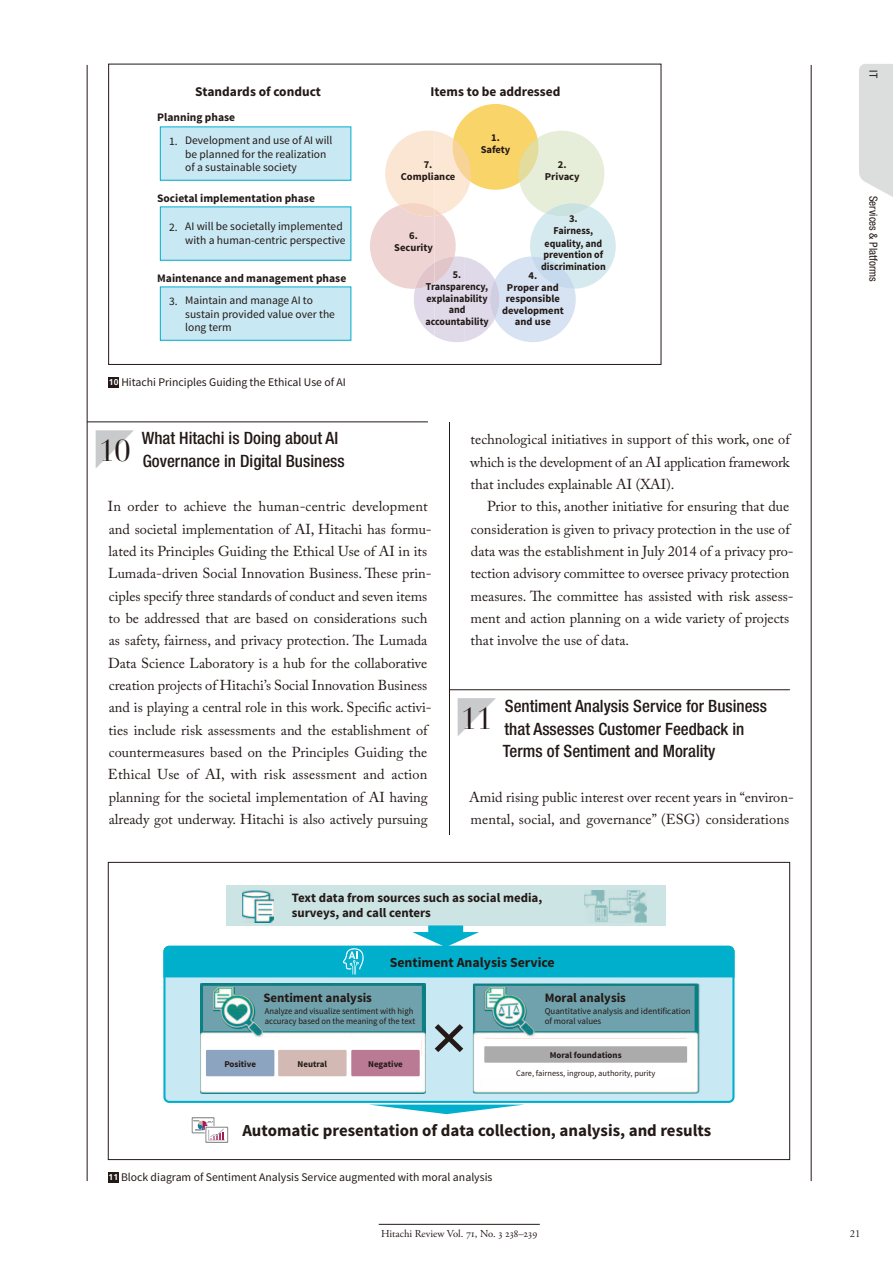
<style>
.page{position:relative;width:893px;height:1263px;background:#fff}
.page>*{position:absolute;margin:0;border:0;box-sizing:border-box;transform-origin:0 0}
.t1{font:29.7px "Didot LT Pro";color:#231916}
.t2{font:500 condensed 16.95px/22.4px "Helvetica Neue LT Std";color:#231916}
.t3{font:700 16.8px "Source Sans Pro";color:#231916}
.t4{font:14.4px/22.4px "Adobe Caslon Pro";color:#231916}
.t5{font:700 13.8px "Source Sans Pro";color:#231916}
.t6{font:700 13.35px "Source Sans Pro";color:#231916}
.t7{font:700 12.9px/14.7px "Source Sans Pro";color:#231916}
.t8{font:11.7px "Source Sans Pro";color:#231916}
.t9{font:11.55px/13.5px "Source Sans Pro";color:#231916}
.t10{font:700 11.55px "Source Sans Pro";color:#231916}
.t11{font:condensed 11.1px "Helvetica Neue LT Std";color:#231916}
.t12{font:10.65px "Adobe Garamond Pro";color:#231916}
.t13{font:700 10.5px/12.1px "Source Sans Pro";color:#231916;text-align:center}
.t14{font:700 10.5px/11.7px "Source Sans Pro";color:#231916;text-align:center;scale:.95 1}
.t15{font:8.85px/10.6px "Source Sans Pro";color:#231916;scale:.96 1}
.t16{font:8.85px/10.6px "Source Sans Pro";color:#231916}
.t17{font:700 8.85px "Source Sans Pro";color:#231916}
.t18{font:8.4px "Source Sans Pro";color:#231916}
.s1{font-family:"Frutiger LT Std";font-weight:700;font-size:8.55px;color:#fff}
</style>
<div class="page">
<hr style="left:87px;top:65px;width:1px;height:1116px;background:#231916">
<hr style="left:449px;top:65px;width:1px;height:1116px;background:#231916">
<hr style="left:811px;top:65px;width:1px;height:1116px;background:#231916">
<hr style="left:379px;top:1224px;width:161px;height:1px;background:#231916">
<svg style="left:859px;top:64px;width:33px;height:132px;background:#dedfdf"></svg>
<hr style="left:449px;top:689px;width:341px;height:1px;background:#231916">
<svg style="left:458px;top:698px;width:38px;height:38px"></svg>
<hr style="left:87px;top:422px;width:341px;height:1px;background:#231916">
<svg style="left:96px;top:430px;width:38px;height:38px"></svg>
<div style="left:434px;top:64px;width:30px;height:358px;background:#fff"></div>
<div style="left:453px;top:104px;width:85px;height:86px;background:#f8d469;border-radius:50%"></div>
<svg style="left:370px;top:131px;width:246px;height:211px"></svg>
<div style="left:160px;top:127px;width:191px;height:53px;background:#c8e8f3"></div>
<div style="left:160px;top:126px;width:191px;height:55px;border:1px solid #00afcc"></div>
<div style="left:160px;top:207px;width:191px;height:53px;background:#c8e8f3"></div>
<div style="left:160px;top:206px;width:191px;height:55px;border:1px solid #00afcc"></div>
<div style="left:160px;top:287px;width:191px;height:53px;background:#c8e8f3"></div>
<div style="left:160px;top:286px;width:191px;height:55px;border:1px solid #00afcc"></div>
<div style="left:108px;top:64px;width:553px;height:301px;border:1px solid #231916"></div>
<div style="left:108px;top:377px;width:11px;height:11px;background:#231916"></div>
<div style="left:434px;top:835px;width:29px;height:346px;background:#fff"></div>
<div style="left:227px;top:885px;width:439px;height:40px;background:#cce4e4"></div>
<div style="left:164px;top:947px;width:569px;height:155px;background:#c8e8f3;border-radius:5px"></div>
<div style="left:163px;top:946px;width:571px;height:157px;border:2px solid #00afcc;border-radius:5px"></div>
<img style="left:473px;top:984px;width:227px;height:110px">
<svg style="left:372px;top:1105px;width:149px;height:9px"></svg>
<svg style="left:191px;top:1116px;width:24px;height:18px"></svg>
<svg style="left:192px;top:1117px;width:22px;height:16px"></svg>
<div style="left:193px;top:1118px;width:20px;height:14px;background:#fff"></div>
<svg style="left:205px;top:1126px;width:24px;height:18px"></svg>
<svg style="left:205px;top:1127px;width:23px;height:16px"></svg>
<svg style="left:206px;top:1128px;width:21px;height:14px"></svg>
<svg style="left:193px;top:1120px;width:32px;height:20px"></svg>
<svg style="left:435px;top:1024px;width:28px;height:28px"></svg>
<img style="left:200px;top:984px;width:225px;height:110px">
<img style="left:584px;top:890px;width:63px;height:32px">
<img style="left:242px;top:891px;width:32px;height:31px">
<svg style="left:163px;top:925px;width:572px;height:53px"></svg>
<div style="left:203px;top:1038px;width:218px;height:52px;background:#fff"></div>
<div style="left:480px;top:1039px;width:211px;height:38px;background:#fff"></div>
<div style="left:351px;top:1050px;width:69px;height:26px;background:#bb7a94"></div>
<div style="left:484px;top:1046px;width:203px;height:17px;background:#ababac"></div>
<div style="left:278px;top:1050px;width:69px;height:26px;background:#d2b9b4"></div>
<div style="left:206px;top:1050px;width:68px;height:26px;background:#8ca4c0"></div>
<svg style="left:203px;top:986px;width:219px;height:45px;background:#70a4ac"></svg>
<svg style="left:475px;top:986px;width:219px;height:45px;background:#73a6ae"></svg>
<div style="left:108px;top:1172px;width:11px;height:11px;background:#231916"></div>
<p class="t6" style="left:195px;top:87px;width:127px">Standards of conduct</p>
<p class="t10" style="left:157px;top:113px;width:80px">Planning phase</p>
<p class="t9" style="left:185px;top:135px;width:149px;text-indent:-16px">1. Development and use of AI will be planned for the realization of a sustainable society</p>
<p class="t10" style="left:157px;top:194px;width:159px">Societal implementation phase</p>
<p class="t9" style="left:169px;top:221px;width:178px;text-align:right">2. AI will be societally implemented with a human-centric perspective</p>
<p class="t10" style="left:157px;top:274px;width:191px">Maintenance and management phase</p>
<p class="t9" style="left:185px;top:295px;width:151px;text-indent:-16px">3. Maintain and manage AI to sustain provided value over the long term</p>
<p class="t8" style="left:109px;top:378px;width:238px"><span class="s1">10</span> Hitachi Principles Guiding the Ethical Use of AI</p>
<p class="t6" style="left:430px;top:87px;width:131px">Items to be addressed</p>
<p class="t13" style="left:481px;top:132px;width:31px">1.<br>Safety</p>
<p class="t13" style="left:401px;top:159px;width:56px">7.<br>Compliance</p>
<p class="t13" style="left:394px;top:230px;width:40px">6.<br>Security</p>
<p class="t14" style="left:425px;top:270px;width:68px">5.<br>Transparency, explainability and accountability</p>
<p class="t13" style="left:545px;top:159px;width:36px">2.<br>Privacy</p>
<p class="t13" style="left:541px;top:214px;width:66px">3.<br>Fairness, equality, and prevention of discrimination</p>
<p class="t13" style="left:502px;top:270px;width:63px;line-height:11.7px">4.<br>Proper and responsible development and use</p>
<p class="t2" style="left:142px;top:429px;width:204px">What Hitachi is Doing about AI<br>Governance in Digital Business</p>
<p class="t4" style="left:108px;top:497px;width:325px">In order to achieve the human-centric development and societal implementation of AI, Hitachi has formu&shy;lated its Principles Guiding the Ethical Use of AI in its Lumada-driven Social Innovation Business. These prin&shy;ciples specify three standards of conduct and seven items to be addressed that are based on considerations such as safety, fairness, and privacy protection. The Lumada Data Science Laboratory is a hub for the collaborative creation projects of Hitachi’s Social Innovation Business and is playing a central role in this work. Specific activi&shy;ties include risk assessments and the establishment of countermeasures based on the Principles Guiding the Ethical Use of AI, with risk assessment and action planning for the societal implementation of AI having already got underway. Hitachi is also actively pursuing</p>
<h1 class="t1" style="left:99px;top:434px;width:32px">10</h1>
<p class="t4" style="left:470px;top:430px;width:321px;text-align:justify">technological initiatives in support of this work, one of which is the development of an AI application framework that includes explainable AI (XAI).</p>
<p class="t4" style="left:471px;top:497px;width:325px;text-indent:16px">Prior to this, another initiative for ensuring that due consideration is given to privacy protection in the use of data was the establishment in July 2014 of a privacy pro&shy;tection advisory committee to oversee privacy protection measures. The committee has assisted with risk assess&shy;ment and action planning on a wide variety of projects that involve the use of data.</p>
<p class="t2" style="left:503px;top:697px;width:266px">Sentiment Analysis Service for Business that Assesses Customer Feedback in<br>Terms of Sentiment and Morality</p>
<p class="t4" style="left:469px;top:787px;width:326px">Amid rising public interest over recent years in “environ&shy;mental, social, and governance” (ESG) considerations</p>
<h1 class="t1" style="left:461px;top:701px;width:32px">11</h1>
<p class="t7" style="left:292px;top:892px;width:252px">Text data from sources such as social media, surveys, and call centers</p>
<p class="t5" style="left:390px;top:957px;width:167px">Sentiment Analysis Service</p>
<p class="t7" style="left:263px;top:991px;width:110px">Sentiment analysis</p>
<p class="t7" style="left:545px;top:991px;width:83px">Moral analysis</p>
<p class="t15" style="left:265px;top:1006px;width:158px">Analyze and visualize sentiment with high accuracy based on the meaning of the text</p>
<p class="t17" style="left:224px;top:1061px;width:33px">Positive</p>
<p class="t17" style="left:298px;top:1061px;width:31px">Neutral</p>
<p class="t17" style="left:368px;top:1061px;width:36px">Negative</p>
<p class="t16" style="left:545px;top:1006px;width:148px">Quantitative analysis and identification of moral values</p>
<p class="t17" style="left:550px;top:1052px;width:73px">Moral foundations</p>
<p class="t18" style="left:516px;top:1070px;width:141px">Care, fairness, ingroup, authority, purity</p>
<p class="t3" style="left:242px;top:1125px;width:470px">Automatic presentation of data collection, analysis, and results</p>
<p class="t8" style="left:109px;top:1173px;width:385px"><span class="s1">11</span> Block diagram of Sentiment Analysis Service augmented with moral analysis</p>
<p class="t12" style="left:381px;top:1228px;width:158px">Hitachi Review Vol. 71, No. 3 238–239</p>
<p class="t11" style="left:880px;top:70px;width:9px;rotate:90deg">IT</p>
<p class="t11" style="left:880px;top:196px;width:88px;rotate:90deg">Services &amp; Platforms</p>
<p class="t12" style="left:850px;top:1228px;width:12px">21</p>
</div>
